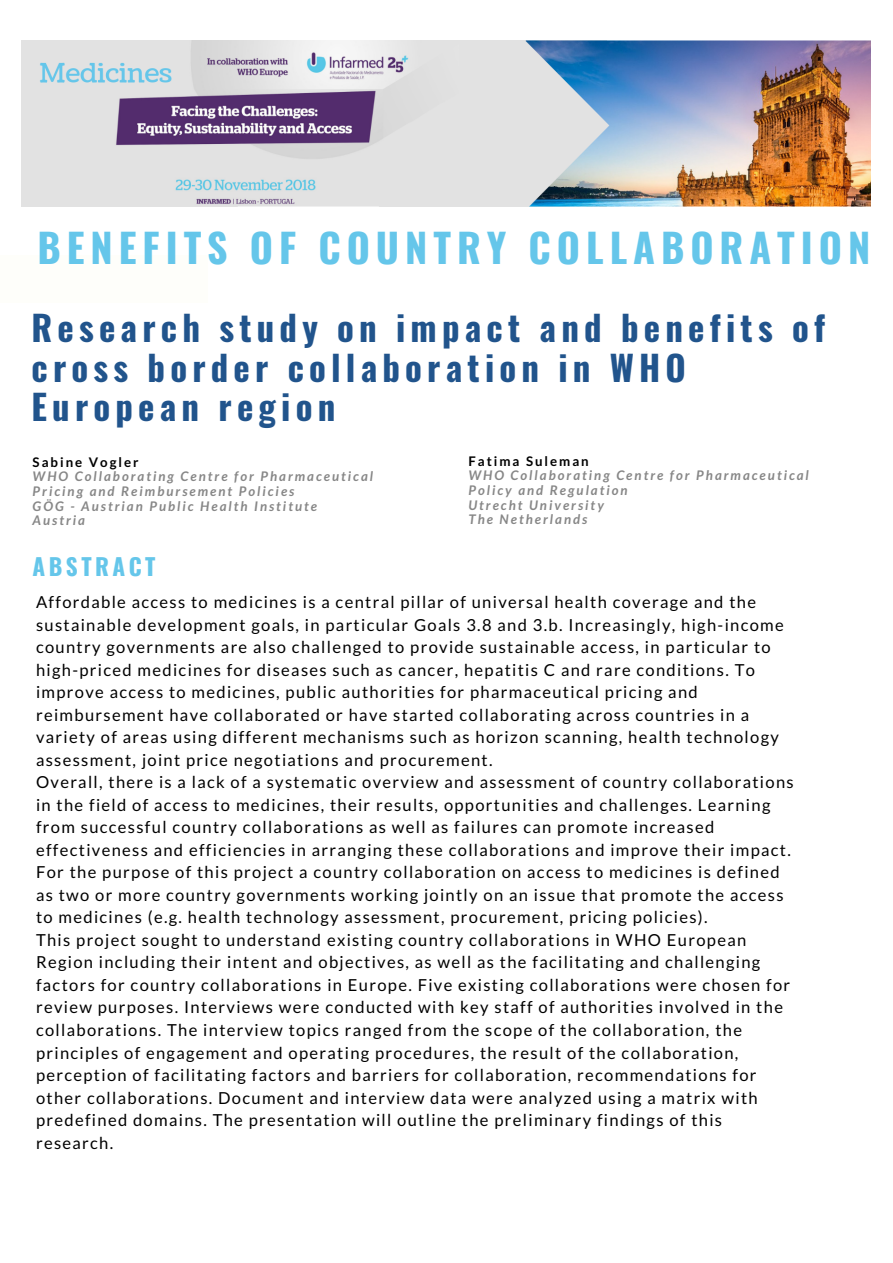
<style>
.page{position:relative;width:893px;height:1263px;background:#fff}
.page>*{position:absolute;margin:0;border:0;box-sizing:border-box;transform-origin:0 0}
.t1{font:700 39.75px "Oswald";letter-spacing:.15em;color:#65c6ea}
.t2{font:700 34.8px/39.5px "Oswald";letter-spacing:.15em;color:#21548c}
.t3{font:700 23.25px "Oswald";letter-spacing:.15em;color:#65c6ea}
.t4{font:16.5px/22.5px "Lato";letter-spacing:.08em;color:#000}
.t5{font:italic 700 13.2px/14.7px "Lato";letter-spacing:.15em;color:#878787}
.t6{font:700 13.2px "Lato";letter-spacing:.15em;color:#000}
</style>
<div class="page">
<div style="left:0;top:256px;width:208px;height:47px;background:#fefefa"></div>
<img style="left:21px;top:41px;width:849px;height:165px">
<h1 class="t1" style="left:38px;top:217px;width:834px">BENEFITS OF COUNTRY COLLABORATION</h1>
<h2 class="t2" style="left:32px;top:307px;width:795px">Research study on impact and benefits of cross border collaboration in WHO<br>European region</h2>
<p class="t6" style="left:468px;top:453px;width:122px">Fatima Suleman</p>
<p class="t5" style="left:468px;top:468px;width:342px">WHO Collaborating Centre for Pharmaceutical<br>Policy and Regulation<br>Utrecht University<br>The Netherlands</p>
<p class="t6" style="left:33px;top:454px;width:107px">Sabine Vogler</p>
<p class="t5" style="left:33px;top:469px;width:342px">WHO Collaborating Centre for Pharmaceutical<br>Pricing and Reimbursement Policies<br>GÖG - Austrian Public Health Institute<br>Austria</p>
<h3 class="t3" style="left:33px;top:548px;width:124px">ABSTRACT</h3>
<p class="t4" style="left:36px;top:590px;width:759px">Affordable access to medicines is a central pillar of universal health coverage and the sustainable development goals, in particular Goals 3.8 and 3.b. Increasingly, high-income country governments are also challenged to provide sustainable access, in particular to high-priced medicines for diseases such as cancer, hepatitis C and rare conditions. To improve access to medicines, public authorities for pharmaceutical pricing and reimbursement have collaborated or have started collaborating across countries in a variety of areas using different mechanisms such as horizon scanning, health technology assessment, joint price negotiations and procurement.<br>Overall, there is a lack of a systematic overview and assessment of country collaborations in the field of access to medicines, their results, opportunities and challenges. Learning from successful country collaborations as well as failures can promote increased effectiveness and efficiencies in arranging these collaborations and improve their impact.<br>For the purpose of this project a country collaboration on access to medicines is defined as two or more country governments working jointly on an issue that promote the access to medicines (e.g. health technology assessment, procurement, pricing policies).<br>This project sought to understand existing country collaborations in WHO European Region including their intent and objectives, as well as the facilitating and challenging factors for country collaborations in Europe. Five existing collaborations were chosen for review purposes. Interviews were conducted with key staff of authorities involved in the collaborations. The interview topics ranged from the scope of the collaboration, the principles of engagement and operating procedures, the result of the collaboration, perception of facilitating factors and barriers for collaboration, recommendations for other collaborations. Document and interview data were analyzed using a matrix with predefined domains. The presentation will outline the preliminary findings of this research.</p>
</div>
